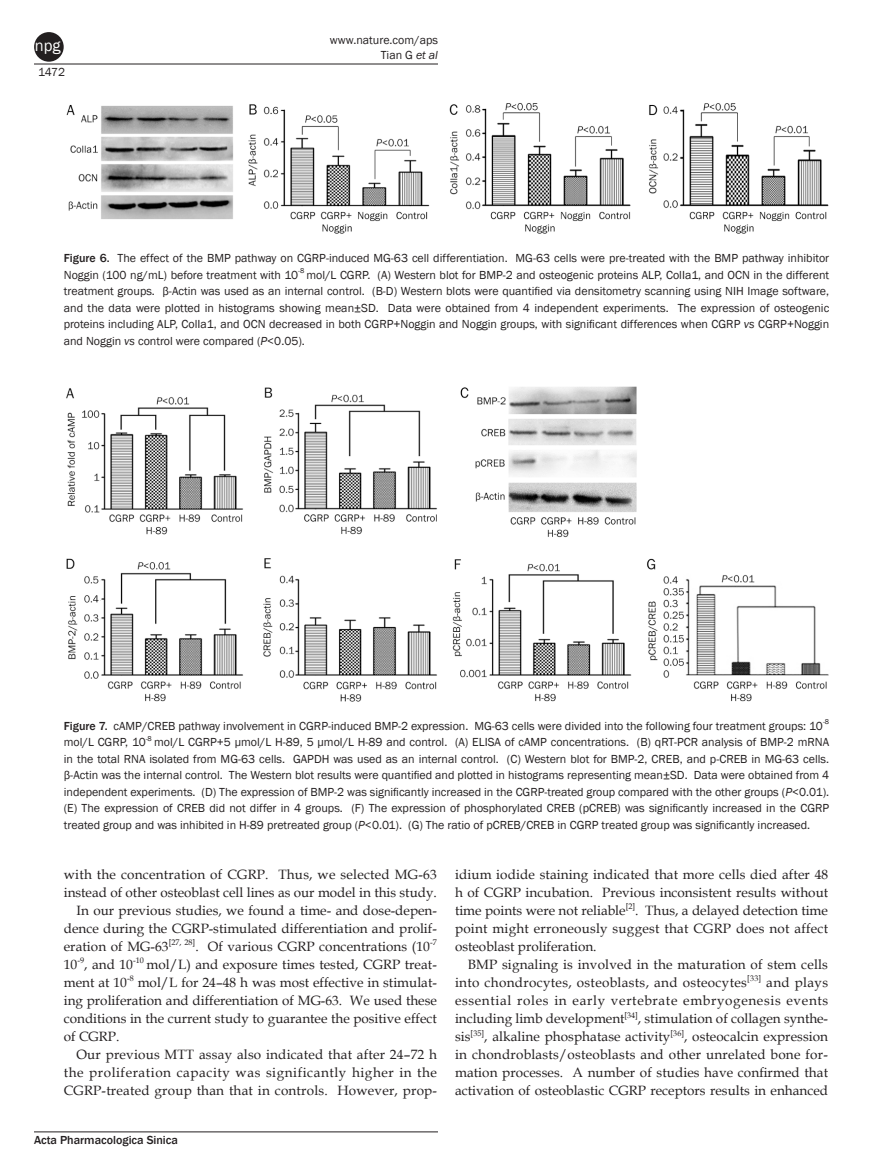
<style>
.page{position:relative;width:893px;height:1170px;background:#fff}
.page>*{position:absolute;margin:0;border:0;box-sizing:border-box;transform-origin:0 0}
.t1{font:16.5px "Franklin Gothic";color:#fff}
.英文正文{font:13.5px/18px "Book Antiqua 2";color:#231f20;text-align:justify}
.图表注{font:12px/16.5px "Franklin Gothic Book 2";color:#231f20;text-align:justify}
.t2{font:12px/15px "Franklin Gothic";color:#231f20;text-align:right}
.t3{font:500 12px "Franklin Gothic";color:#231f20}
.s1{font-family:"Franklin Gothic Book Italic 2"}
.s2{font-family:"Franklin Gothic";font-weight:500}
.s3{font-family:"Franklin Gothic"}
.s4{font-family:"Franklin Gothic";font-style:italic}
.s5{font-family:"Book Antiqua"}
</style>
<div class="page">
<hr style="left:34px;top:64px;width:404px;height:1px;background:#231f20">
<hr style="left:34px;top:1131px;width:404px;height:1px;background:#231f20">
<div style="left:34px;top:32px;width:30px;height:30px;background:#231f20;border-radius:50%"></div>
<img style="left:66px;top:386px;width:763px;height:316px">
<img style="left:66px;top:103px;width:763px;height:131px">
<h1 class="t1" style="left:35px;top:35px;width:27px">npg</h1>
<p class="t2" style="left:38px;top:65px;width:28px">1472</p>
<p class="t2" style="left:330px;top:32px;width:110px">www.nature.com/aps<br>Tian G <span class="s1">et al</span></p>
<p class="图表注" style="left:64px;top:250px;width:767px"><span class="s2">Figure 6.</span> <span class="s3">The effect of the BMP pathway on CGRP-induced MG-63 cell differentiation. MG-63 cells were pre-treated with the BMP pathway inhibitor Noggin (100 ng/mL) before treatment with 10</span><sup>-8</sup> mol/L CGRP. (A) Western blot for BMP-2 and osteogenic proteins ALP, ColIa1, and OCN in the different treatment groups. β-Actin was used as an internal control. (B-D) Western blots were quantified via densitometry scanning using NIH Image software, and the data were plotted in histograms showing mean±SD. Data were obtained from 4 independent experiments. The expression of osteogenic proteins including ALP, ColIa1, and OCN decreased in both CGRP+Noggin and Noggin groups, with significant differences when CGRP <span class="s1">vs</span> <span class="s3">CGRP+Noggin and Noggin</span> <span class="s1">vs</span> <span class="s3">control were compared (</span><span class="s4">P</span><span class="s3">&lt;0.05).</span></p>
<p class="图表注" style="left:64px;top:717px;width:767px"><span class="s2">Figure 7.</span> cAMP/CREB pathway involvement in CGRP-induced BMP-2 expression. MG-63 cells were divided into the following four treatment groups: 10<sup>-8 </sup><span class="s3">mol/L CGRP, 10</span><sup>-8</sup> mol/L CGRP+5 μmol/L H-89, 5 μmol/L H-89 and control. (A) ELISA of cAMP concentrations. (B) qRT-PCR analysis of BMP-2 mRNA in the total RNA isolated from MG-63 cells. GAPDH was used as an internal control. (C) Western blot for BMP-2, CREB, and p-CREB in MG-63 cells. β-Actin was the internal control. The Western blot results were quantified and plotted in histograms representing mean±SD. Data were obtained from 4 independent experiments. (D) The expression of BMP-2 was significantly increased in the CGRP-treated group compared with the other groups (<span class="s4">P</span><span class="s3">&lt;0.01). </span>(E) The expression of CREB did not differ in 4 groups. (F) The expression of phosphorylated CREB (pCREB) was significantly increased in the CGRP <span class="s3">treated group and was inhibited in H-89 pretreated group (</span><span class="s4">P</span>&lt;0.01). (G) The ratio of pCREB/CREB in CGRP treated group was significantly increased.</p>
<p class="英文正文" style="left:64px;top:865px;width:375px">with the concentration of CGRP. Thus, we selected MG-63 instead of other osteoblast cell lines as our model in this study.</p>
<p class="英文正文" style="left:64px;top:901px;width:375px;text-indent:13px">In our previous studies, we found a time- and dose-depen&shy;dence during the CGRP-stimulated differentiation and prolif&shy;eration of MG-63<sup>[27,</sup> <sup>28]</sup>. Of various CGRP concentrations (10<sup>-7<br></sup>10<sup>-9</sup>, and 10<sup>-10</sup> mol/L) and exposure times tested, CGRP treat&shy;ment at 10<sup>-8</sup> mol/L for 24–48 h was most effective in stimulat&shy;ing proliferation and differentiation of MG-63. We used these conditions in the current study to guarantee the positive effect of CGRP.</p>
<p class="英文正文" style="left:64px;top:1045px;width:375px;text-indent:13px">Our previous MTT assay also indicated that after 24–72 h the proliferation capacity was significantly higher in the CGRP-treated group than that in controls. However, prop-</p>
<p class="t3" style="left:34px;top:1132px;width:145px">Acta Pharmacologica Sinica</p>
<p class="英文正文" style="left:455px;top:865px;width:375px">idium iodide staining indicated that more cells died after 48 h of CGRP incubation. Previous inconsistent results without time points were not reliable<sup>[2]</sup>. Thus, a delayed detection time point might erroneously suggest that CGRP does not affect osteoblast proliferation.</p>
<p class="英文正文" style="left:455px;top:955px;width:375px;text-indent:13px">BMP signaling is involved in the maturation of stem cells into chondrocytes, osteoblasts, and osteocytes<sup>[33]</sup> and plays essential roles in early vertebrate embryogenesis events including limb development<sup>[34]</sup>, stimulation of collagen synthe&shy;sis<sup>[35]</sup>, alkaline phosphatase activity<sup>[36]</sup>, osteocalcin expression in chondroblasts/osteoblasts and other unrelated bone for&shy;<span class="s5">mation processes. A number of studies have confirmed that </span>activation of osteoblastic CGRP receptors results in enhanced</p>
</div>
